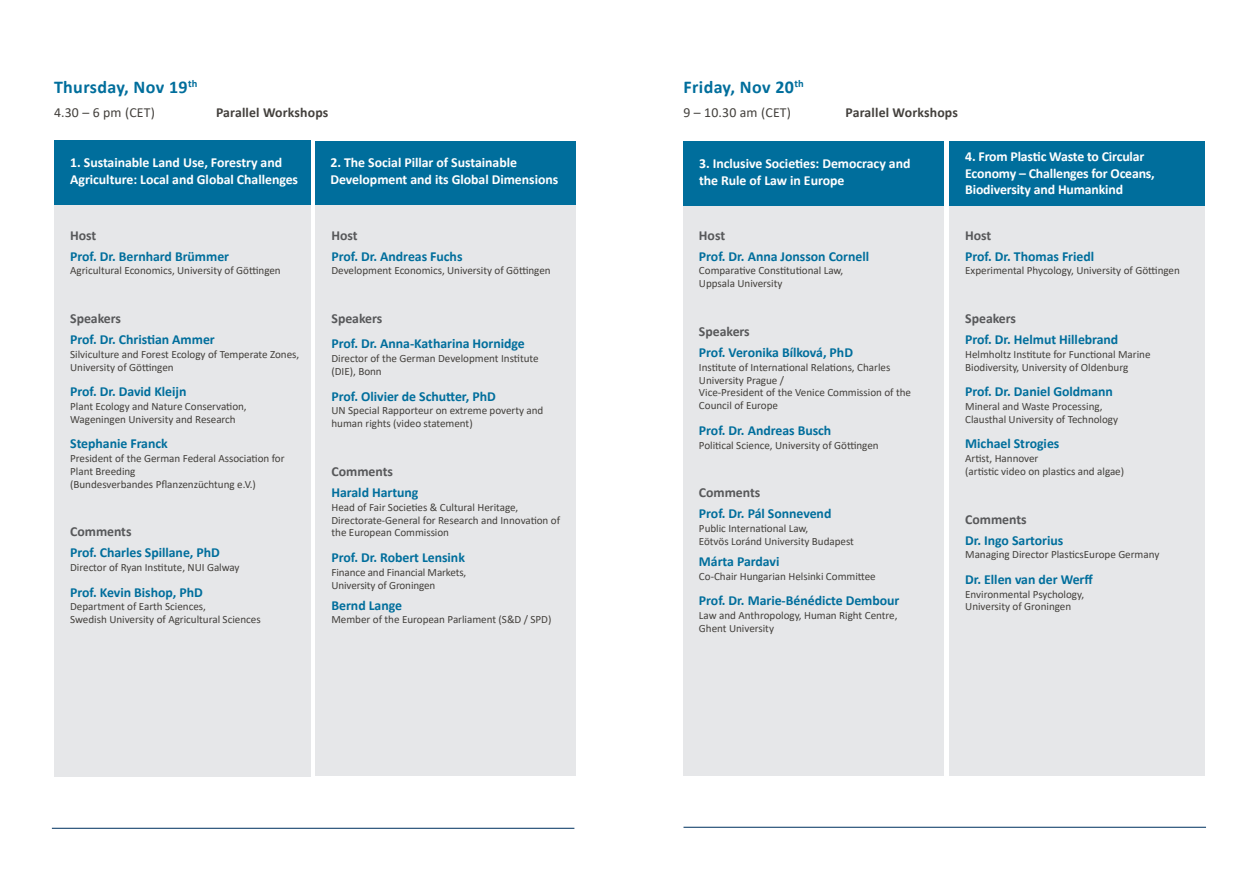
<style>
.page{position:relative;width:1259px;height:893px;background:#fff}
.page>*{position:absolute;margin:0;border:0;box-sizing:border-box;transform-origin:0 0}
.Einf__Abs{font:700 18px "Calibri";letter-spacing:.02em;color:#006e9c}
.Einf__Abs-2{font:700 13.8px/16.5px "Calibri";letter-spacing:-.005em;color:#fff}
.Speaker{font:700 13.8px "Calibri";letter-spacing:-.005em;color:#006e9c}
.Speaker_mit_Abstand{font:700 13.8px "Calibri";letter-spacing:-.005em;color:#006e9c}
.Box_Zwischentitel{font:700 13.8px "Calibri";letter-spacing:-.005em;color:#57585a}
.Einf__Abs-3{font:700 13.8px "Calibri";letter-spacing:.01em;color:#43403c}
.Einf__Abs-4{font:13.8px "Calibri";letter-spacing:.01em;color:#43403c}
.Speaker_Funktion{font:11.1px/12.9px "Calibri";letter-spacing:-.005em;color:#43403c}
</style>
<div class="page">
<hr style="left:683px;top:827px;width:523px;height:1px;background:#003361">
<div style="left:54px;top:205px;width:256px;height:571px;background:#e6e7e9"></div>
<div style="left:315px;top:178px;width:260px;height:598px;background:#e6e7e9"></div>
<div style="left:54px;top:140px;width:256px;height:65px;background:#006e9c"></div>
<div style="left:315px;top:141px;width:260px;height:64px;background:#006e9c"></div>
<div style="left:683px;top:178px;width:261px;height:598px;background:#e6e7e9"></div>
<div style="left:949px;top:179px;width:256px;height:597px;background:#e6e7e9"></div>
<div style="left:683px;top:141px;width:261px;height:65px;background:#006e9c"></div>
<div style="left:949px;top:141px;width:256px;height:65px;background:#006e9c"></div>
<hr style="left:52px;top:828px;width:522px;height:1px;background:#003361">
<p class="Einf__Abs" style="left:54px;top:74px;width:145px">Thursday, Nov 19<sup>th</sup></p>
<p class="Einf__Abs-4" style="left:54px;top:103px;width:102px">4.30 – 6 pm (CET)</p>
<p class="Einf__Abs-3" style="left:216px;top:103px;width:114px">Parallel Workshops</p>
<p class="Einf__Abs" style="left:683px;top:74px;width:122px">Friday, Nov 20<sup>th</sup></p>
<p class="Einf__Abs-4" style="left:683px;top:103px;width:109px">9 – 10.30 am (CET)</p>
<p class="Einf__Abs-3" style="left:845px;top:103px;width:114px">Parallel Workshops</p>
<p class="Einf__Abs-2" style="left:70px;top:154px;width:229px">1. Sustainable Land Use, Forestry and<br>Agriculture: Local and Global Challenges</p>
<p class="Einf__Abs-2" style="left:330px;top:154px;width:188px">2. The Social Pillar of Sustainable</p>
<p class="Einf__Abs-2" style="left:330px;top:171px;width:229px">Development and its Global Dimensions</p>
<p class="Box_Zwischentitel" style="left:70px;top:225px;width:28px">Host</p>
<p class="Speaker" style="left:70px;top:246px;width:160px">Prof. Dr. Bernhard Brümmer</p>
<p class="Speaker_Funktion" style="left:70px;top:264px;width:212px">Agricultural Economics, University of Göttingen</p>
<p class="Box_Zwischentitel" style="left:70px;top:309px;width:52px">Speakers</p>
<p class="Speaker" style="left:70px;top:330px;width:146px">Prof. Dr. Christian Ammer</p>
<p class="Speaker_Funktion" style="left:70px;top:347px;width:231px">Silviculture and Forest Ecology of Temperate Zones,<br>University of Göttingen</p>
<p class="Speaker_mit_Abstand" style="left:70px;top:382px;width:118px">Prof. Dr. David Kleijn</p>
<p class="Speaker_Funktion" style="left:70px;top:399px;width:178px">Plant Ecology and Nature Conservation,<br>Wageningen University and Research</p>
<p class="Speaker_mit_Abstand" style="left:70px;top:434px;width:99px">Stephanie Franck</p>
<p class="Speaker_Funktion" style="left:70px;top:452px;width:216px">President of the German Federal Association for<br>Plant Breeding<br>(Bundesverbandes Pflanzenzüchtung e.V.)</p>
<p class="Box_Zwischentitel" style="left:70px;top:522px;width:63px">Comments</p>
<p class="Speaker" style="left:70px;top:543px;width:151px">Prof. Charles Spillane, PhD</p>
<p class="Speaker_Funktion" style="left:70px;top:561px;width:171px">Director of Ryan Institute, NUI Galway</p>
<p class="Speaker_mit_Abstand" style="left:70px;top:582px;width:134px">Prof. Kevin Bishop, PhD</p>
<p class="Speaker_Funktion" style="left:70px;top:600px;width:192px">Department of Earth Sciences,<br>Swedish University of Agricultural Sciences</p>
<p class="Box_Zwischentitel" style="left:331px;top:225px;width:28px">Host</p>
<p class="Speaker" style="left:331px;top:246px;width:132px">Prof. Dr. Andreas Fuchs</p>
<p class="Speaker_Funktion" style="left:331px;top:264px;width:221px">Development Economics, University of Göttingen</p>
<p class="Box_Zwischentitel" style="left:331px;top:309px;width:52px">Speakers</p>
<p class="Speaker_mit_Abstand" style="left:331px;top:334px;width:195px">Prof. Dr. Anna-Katharina Hornidge</p>
<p class="Speaker_Funktion" style="left:331px;top:352px;width:208px">Director of the German Development Institute (DIE), Bonn</p>
<p class="Speaker_mit_Abstand" style="left:331px;top:386px;width:166px">Prof. Olivier de Schutter, PhD</p>
<p class="Speaker_Funktion" style="left:331px;top:404px;width:213px">UN Special Rapporteur on extreme poverty and human rights (video statement)</p>
<p class="Box_Zwischentitel" style="left:331px;top:462px;width:63px">Comments</p>
<p class="Speaker" style="left:331px;top:483px;width:88px">Harald Hartung</p>
<p class="Speaker_Funktion" style="left:331px;top:500px;width:230px">Head of Fair Societies &amp; Cultural Heritage,<br>Directorate-General for Research and Innovation of the European Commission</p>
<p class="Speaker_mit_Abstand" style="left:331px;top:548px;width:135px">Prof. Dr. Robert Lensink</p>
<p class="Speaker_Funktion" style="left:331px;top:565px;width:136px">Finance and Financial Markets,<br>University of Groningen</p>
<p class="Speaker" style="left:331px;top:595px;width:72px">Bernd Lange</p>
<p class="Speaker_Funktion" style="left:331px;top:613px;width:221px">Member of the European Parliament (S&amp;D / SPD)</p>
<p class="Einf__Abs-2" style="left:699px;top:155px;width:213px">3. Inclusive Societies: Democracy and</p>
<p class="Einf__Abs-2" style="left:699px;top:172px;width:147px">the Rule of Law in Europe</p>
<p class="Box_Zwischentitel" style="left:699px;top:225px;width:28px">Host</p>
<p class="Speaker" style="left:699px;top:246px;width:172px">Prof. Dr. Anna Jonsson Cornell</p>
<p class="Speaker_Funktion" style="left:699px;top:264px;width:146px">Comparative Constitutional Law,<br>Uppsala University</p>
<p class="Box_Zwischentitel" style="left:699px;top:321px;width:52px">Speakers</p>
<p class="Speaker" style="left:699px;top:342px;width:156px">Prof. Veronika Bílková, PhD</p>
<p class="Speaker_Funktion" style="left:699px;top:360px;width:214px">Institute of International Relations, Charles University Prague /<br>Vice-President of the Venice Commission of the Council of Europe</p>
<p class="Speaker_mit_Abstand" style="left:699px;top:420px;width:134px">Prof. Dr. Andreas Busch</p>
<p class="Speaker_Funktion" style="left:699px;top:438px;width:181px">Political Science, University of Göttingen</p>
<p class="Box_Zwischentitel" style="left:699px;top:483px;width:63px">Comments</p>
<p class="Speaker" style="left:699px;top:504px;width:134px">Prof. Dr. Pál Sonnevend</p>
<p class="Speaker_Funktion" style="left:699px;top:521px;width:157px">Public International Law,<br>Eötvös Loránd University Budapest</p>
<p class="Speaker" style="left:699px;top:551px;width:82px">Márta Pardavi</p>
<p class="Speaker_Funktion" style="left:699px;top:569px;width:178px">Co-Chair Hungarian Helsinki Committee</p>
<p class="Speaker_mit_Abstand" style="left:699px;top:591px;width:202px">Prof. Dr. Marie-Bénédicte Dembour</p>
<p class="Speaker_Funktion" style="left:699px;top:608px;width:200px">Law and Anthropology, Human Right Centre,<br>Ghent University</p>
<p class="Einf__Abs-2" style="left:965px;top:148px;width:181px">4. From Plastic Waste to Circular</p>
<p class="Einf__Abs-2" style="left:965px;top:165px;width:191px">Economy – Challenges for Oceans,</p>
<p class="Einf__Abs-2" style="left:965px;top:181px;width:159px">Biodiversity and Humankind</p>
<p class="Box_Zwischentitel" style="left:965px;top:225px;width:28px">Host</p>
<p class="Speaker" style="left:965px;top:246px;width:130px">Prof. Dr. Thomas Friedl</p>
<p class="Speaker_Funktion" style="left:965px;top:264px;width:216px">Experimental Phycology, University of Göttingen</p>
<p class="Box_Zwischentitel" style="left:965px;top:309px;width:52px">Speakers</p>
<p class="Speaker" style="left:965px;top:330px;width:155px">Prof. Dr. Helmut Hillebrand</p>
<p class="Speaker_Funktion" style="left:965px;top:347px;width:187px">Helmholtz Institute for Functional Marine<br>Biodiversity, University of Oldenburg</p>
<p class="Speaker_mit_Abstand" style="left:965px;top:382px;width:149px">Prof. Dr. Daniel Goldmann</p>
<p class="Speaker_Funktion" style="left:965px;top:399px;width:154px">Mineral and Waste Processing,<br>Clausthal University of Technology</p>
<p class="Speaker_mit_Abstand" style="left:965px;top:434px;width:96px">Michael Strogies</p>
<p class="Speaker_Funktion" style="left:965px;top:452px;width:160px">Artist, Hannover<br>(artistic video on plastics and algae)</p>
<p class="Box_Zwischentitel" style="left:965px;top:509px;width:63px">Comments</p>
<p class="Speaker" style="left:965px;top:530px;width:100px">Dr. Ingo Sartorius</p>
<p class="Speaker_Funktion" style="left:965px;top:548px;width:196px">Managing Director PlasticsEurope Germany</p>
<p class="Speaker_mit_Abstand" style="left:965px;top:569px;width:129px">Dr. Ellen van der Werff</p>
<p class="Speaker_Funktion" style="left:965px;top:587px;width:120px">Environmental Psychology,<br>University of Groningen</p>
</div>
